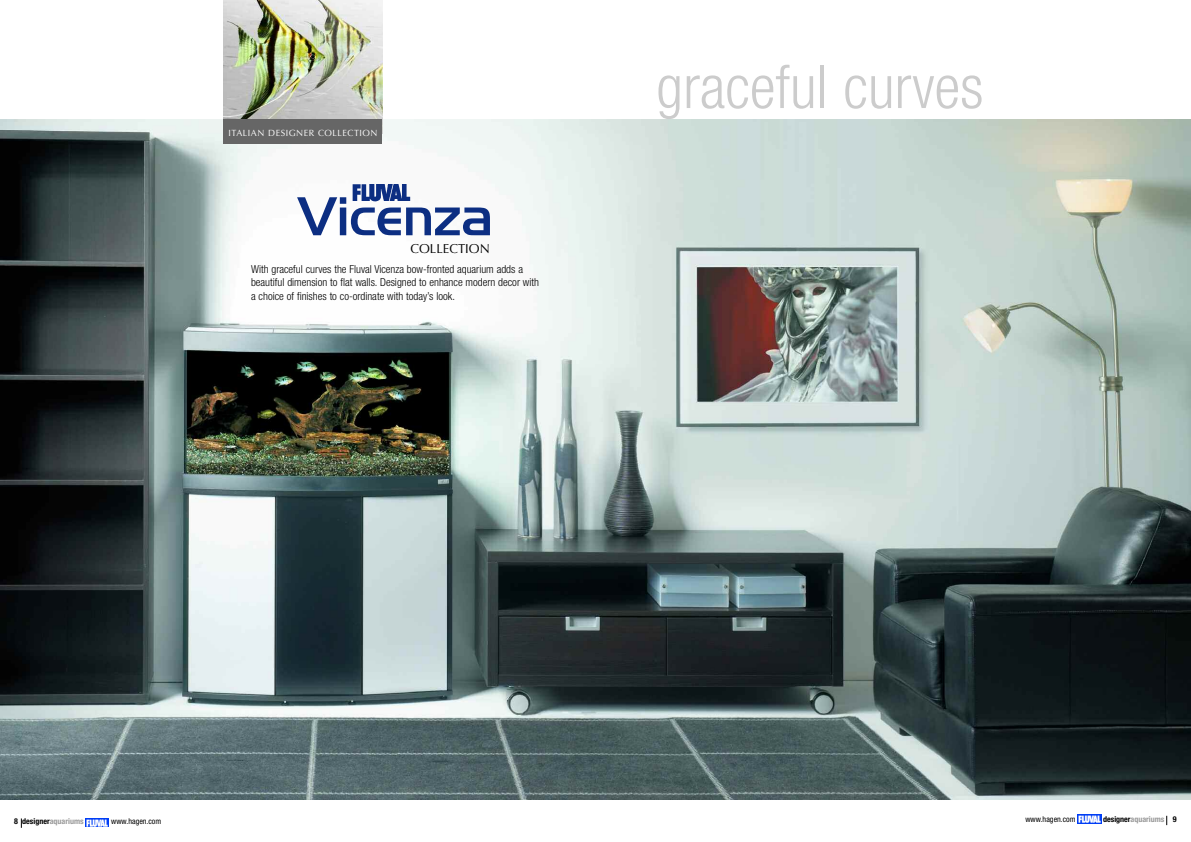
<style>
.page{position:relative;width:1191px;height:842px;background:#fff}
.page>*{position:absolute;margin:0;border:0;box-sizing:border-box;transform-origin:0 0}
.t1{font:300 condensed 60px "Helvetica Neue";color:#ccc}
.t2{font:500 57px "Handel Got D";letter-spacing:-.02em;color:#0c2e82}
.t3{font:13px "Optima";color:#000}
.t4{font:300 condensed 11px/13.2px "Helvetica Neue";color:#000}
.t5{font:9px "Optima";letter-spacing:.055em;color:#fff}
.t6{font:700 condensed 8px "Helvetica Neue";color:#000}
.t7{font:condensed 8px "Helvetica Neue";color:#000}
.s1{color:#999}
</style>
<div class="page">
<img style="left:0;top:119px;width:1191px;height:680px">
<img style="left:224px;top:0;width:158px;height:119px">
<img style="left:1077px;top:815px;width:24px;height:8px">
<img style="left:85px;top:819px;width:24px;height:8px">
<img style="left:349px;top:180px;width:67px;height:25px">
<div style="left:224px;top:119px;width:158px;height:24px;background:#666"></div>
<p class="t5" style="left:228px;top:127px;width:150px">ITALIAN DESIGNER COLLECTION</p>
<h2 class="t2" style="left:297px;top:182px;width:198px">Vicenza</h2>
<p class="t3" style="left:410px;top:241px;width:81px">COLLECTION</p>
<p class="t4" style="left:251px;top:264px;width:289px">With graceful curves the Fluval Vicenza bow-fronted aquarium adds a beautiful dimension to flat walls. Designed to enhance modern decor with a choice of finishes to co-ordinate with today’s look.</p>
<h1 class="t1" style="left:656px;top:65px;width:329px">graceful curves</h1>
<p class="t6" style="left:14px;top:819px;width:71px">8 designer<span class="s1">aquariums</span></p>
<p class="t7" style="left:111px;top:819px;width:52px">www.hagen.com</p>
<p class="t7" style="left:1025px;top:816px;width:52px">www.hagen.com</p>
<p class="t6" style="left:1103px;top:816px;width:75px">designer<span class="s1">aquariums</span> 9</p>
</div>
